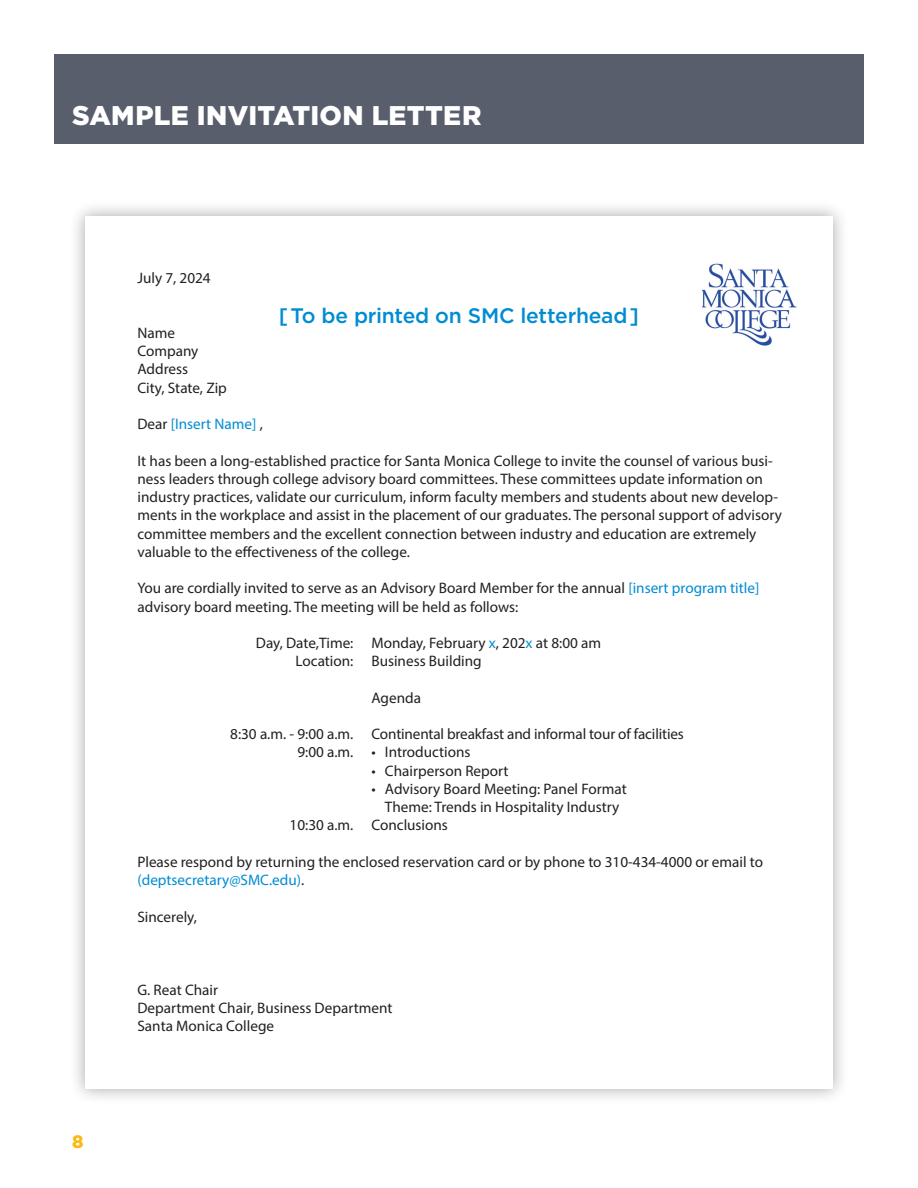
<style>
.page{position:relative;width:918px;height:1188px;background:#fff}
.page>*{position:absolute;margin:0;border:0;box-sizing:border-box;transform-origin:0 0}
.head_1{font:900 27px "Gotham";letter-spacing:.01em;color:#fff}
.head_2{font:500 21px "Gotham";letter-spacing:-.01em;color:#008cd2}
.t1{font:900 18px "Gotham";color:#fcb814}
.body{font:15.15px/18.3px "Myriad Pro";color:#231f20}
.body-2{font:15.15px "Myriad Pro";color:#008cd2}
.s1{color:#231f20}
.s2{color:#008cd2}
</style>
<div class="page">
<div style="left:54px;top:54px;width:810px;height:90px;background:#595e6d"></div>
<div style="left:69px;top:200px;width:780px;height:905px;background:#231f20;opacity:.4"></div>
<div style="left:85px;top:216px;width:748px;height:873px;background:#fff"></div>
<img style="left:702px;top:263px;width:95px;height:83px">
<p class="head_1" style="left:72px;top:97px;width:411px">SAMPLE INVITATION LETTER</p>
<p class="body" style="left:137px;top:269px;width:75px">July 7, 2024</p>
<p class="head_2" style="left:279px;top:302px;width:362px">[To be printed on SMC letterhead]</p>
<p class="body" style="left:137px;top:324px;width:39px">Name</p>
<p class="body" style="left:137px;top:342px;width:63px">Company</p>
<p class="body" style="left:137px;top:360px;width:52px">Address</p>
<p class="body" style="left:137px;top:378px;width:91px">City, State, Zip</p>
<p class="body-2" style="left:137px;top:415px;width:127px"><span class="s1">Dear</span> [Insert Name] <span class="s1">,</span></p>
<p class="body" style="left:137px;top:451px;width:646px">It has been a long-established practice for Santa Monica College to invite the counsel of various busi&shy;ness leaders through college advisory board committees. These committees update information on industry practices, validate our curriculum, inform faculty members and students about new develop&shy;ments in the workplace and assist in the placement of our graduates. The personal support of advisory committee members and the excellent connection between industry and education are extremely valuable to the effectiveness of the college.</p>
<p class="body" style="left:137px;top:579px;width:623px">You are cordially invited to serve as an Advisory Board Member for the annual <span class="s2">[insert program title] </span>advisory board meeting. The meeting will be held as follows:</p>
<p class="body" style="left:256px;top:634px;width:347px">Day, Date,Time: Monday, February <span class="s2">x</span>, 202<span class="s2">x</span> at 8:00 am</p>
<p class="body" style="left:296px;top:652px;width:188px">Location: Business Building</p>
<p class="body" style="left:371px;top:688px;width:51px">Agenda</p>
<p class="body" style="left:230px;top:725px;width:455px">8:30 a.m. - 9:00 a.m. Continental breakfast and informal tour of facilities</p>
<p class="body" style="left:297px;top:743px;width:175px">9:00 a.m. • Introductions</p>
<p class="body" style="left:371px;top:761px;width:139px">• Chairperson Report</p>
<p class="body" style="left:371px;top:779px;width:257px">• Advisory Board Meeting: Panel Format</p>
<p class="body" style="left:385px;top:798px;width:236px">Theme: Trends in Hospitality Industry</p>
<p class="body" style="left:290px;top:816px;width:160px">10:30 a.m. Conclusions</p>
<p class="body" style="left:137px;top:852px;width:627px">Please respond by returning the enclosed reservation card or by phone to 310-434-4000 or email to <span class="s2">(deptsecretary@SMC.edu)</span>.</p>
<p class="body" style="left:137px;top:907px;width:61px">Sincerely,</p>
<p class="t1" style="left:72px;top:1130px;width:13px">8</p>
<p class="body" style="left:137px;top:980px;width:82px">G. Reat Chair</p>
<p class="body" style="left:137px;top:998px;width:257px">Department Chair, Business Department</p>
<p class="body" style="left:137px;top:1017px;width:138px">Santa Monica College</p>
</div>
